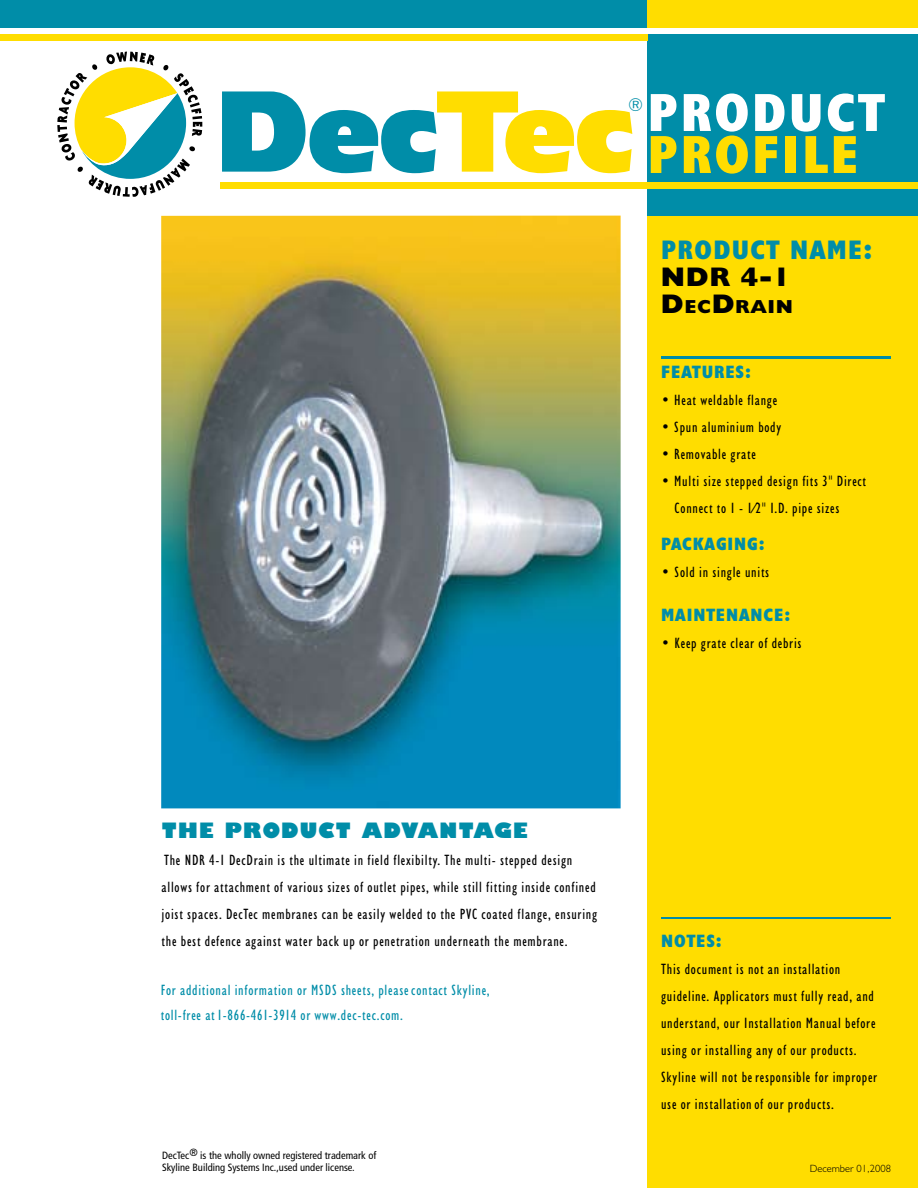
<style>
.page{position:relative;width:918px;height:1188px;background:#fff}
.page>*{position:absolute;margin:0;border:0;box-sizing:border-box;transform-origin:0 0}
.t1{font:700 condensed 54px "Humanist 521 BT Xtra";letter-spacing:.05em;color:#fff}
.t2{font:700 condensed 54px "Humanist 521 BT Xtra";letter-spacing:.05em;color:#fd0}
.t3{font:700 condensed 27px "Humanist 521 BT Xtra";letter-spacing:.05em;color:#008da8}
.t4{font:800 27px "Humanist 521 BT";color:#000}
.t5{font:800 21px "Humanist 521 BT";letter-spacing:.05em;color:#008da8}
.t6{font:800 18.9px "Humanist 521 BT";letter-spacing:.07em;color:#000}
.t7{font:700 condensed 18px "Humanist 521 BT Xtra";letter-spacing:.05em;color:#008da8}
.t8{font:condensed 18px "Humanist 521 BT";color:#008da8}
.t9{font:condensed 15px/27px "Humanist 521 BT";letter-spacing:.05em;color:#000}
.t10{font:condensed 15px/25.5px "Humanist 521 BT";letter-spacing:.05em;color:#008da8}
.t11{font:condensed 10.5px/12.6px "Frutiger";color:#000}
.t12{font:300 10.5px "Humanist 521 BT";color:#000}
.s1{font-size:27px}
</style>
<div class="page">
<div style="left:648px;top:216px;width:270px;height:972px;background:#fd0"></div>
<div style="left:648px;top:34px;width:270px;height:182px;background:#008da8"></div>
<svg style="left:222px;top:91px;width:410px;height:82px"></svg>
<div style="left:0;top:0;width:648px;height:27px;background:#008da8"></div>
<div style="left:648px;top:0;width:270px;height:27px;background:#fd0"></div>
<div style="left:0;top:34px;width:648px;height:7px;background:#fd0"></div>
<hr style="left:661px;top:356px;width:230px;height:3px;background:#008da8">
<hr style="left:661px;top:918px;width:230px;height:1px;background:#008da8">
<img style="left:161px;top:216px;width:460px;height:592px">
<div style="left:221px;top:183px;width:697px;height:6px;background:#fd0"></div>
<svg style="left:57px;top:52px;width:145px;height:145px"></svg>
<p class="t8" style="left:628px;top:95px;width:16px">®</p>
<h1 class="t1" style="left:648px;top:79px;width:238px">PRODUCT</h1>
<h1 class="t2" style="left:648px;top:121px;width:212px">PROFILE</h1>
<h2 class="t3" style="left:661px;top:233px;width:213px">PRODUCT NAME:</h2>
<h2 class="t4" style="left:661px;top:260px;width:131px">NDR 4-1</h2>
<p class="t6" style="left:661px;top:295px;width:133px"><span class="s1">D</span>EC<span class="s1">D</span>RAIN</p>
<p class="t7" style="left:661px;top:360px;width:91px">FEATURES:</p>
<p class="t9" style="left:661px;top:386px;width:118px">• Heat weldable flange</p>
<p class="t9" style="left:661px;top:413px;width:122px">• Spun aluminium body</p>
<p class="t9" style="left:661px;top:440px;width:96px">• Removable grate</p>
<p class="t9" style="left:675px;top:467px;width:193px;text-indent:-14px">• Multi size stepped design fits 3" Direct<br>Connect to 1 - 1⁄2" I.D. pipe sizes</p>
<p class="t7" style="left:661px;top:533px;width:105px">PACKAGING:</p>
<p class="t9" style="left:661px;top:559px;width:110px">• Sold in single units</p>
<p class="t7" style="left:661px;top:603px;width:131px">MAINTENANCE:</p>
<p class="t9" style="left:661px;top:629px;width:142px">• Keep grate clear of debris</p>
<h3 class="t5" style="left:162px;top:818px;width:368px">THE PRODUCT ADVANTAGE</h3>
<p class="t9" style="left:162px;top:847px;width:437px">The NDR 4-1 DecDrain is the ultimate in field flexibilty. The multi- stepped design allows for attachment of various sizes of outlet pipes, while still fitting inside confined joist spaces. DecTec membranes can be easily welded to the PVC coated flange, ensuring the best defence against water back up or penetration underneath the membrane.</p>
<p class="t10" style="left:161px;top:977px;width:330px">For additional information or MSDS sheets, please contact Skyline, toll-free at 1-866-461-3914 or www.dec-tec.com.</p>
<p class="t11" style="left:162px;top:1149px;width:216px">DecTec® is the wholly owned registered trademark of<br>Skyline Building Systems Inc.,used under license.</p>
<p class="t7" style="left:661px;top:930px;width:62px">NOTES:</p>
<p class="t9" style="left:661px;top:956px;width:218px">This document is not an installation guideline. Applicators must fully read, and understand, our Installation Manual before using or installing any of our products.<br>Skyline will not be responsible for improper use or installation of our products.</p>
<p class="t12" style="left:810px;top:1162px;width:83px">December 01,2008</p>
</div>
